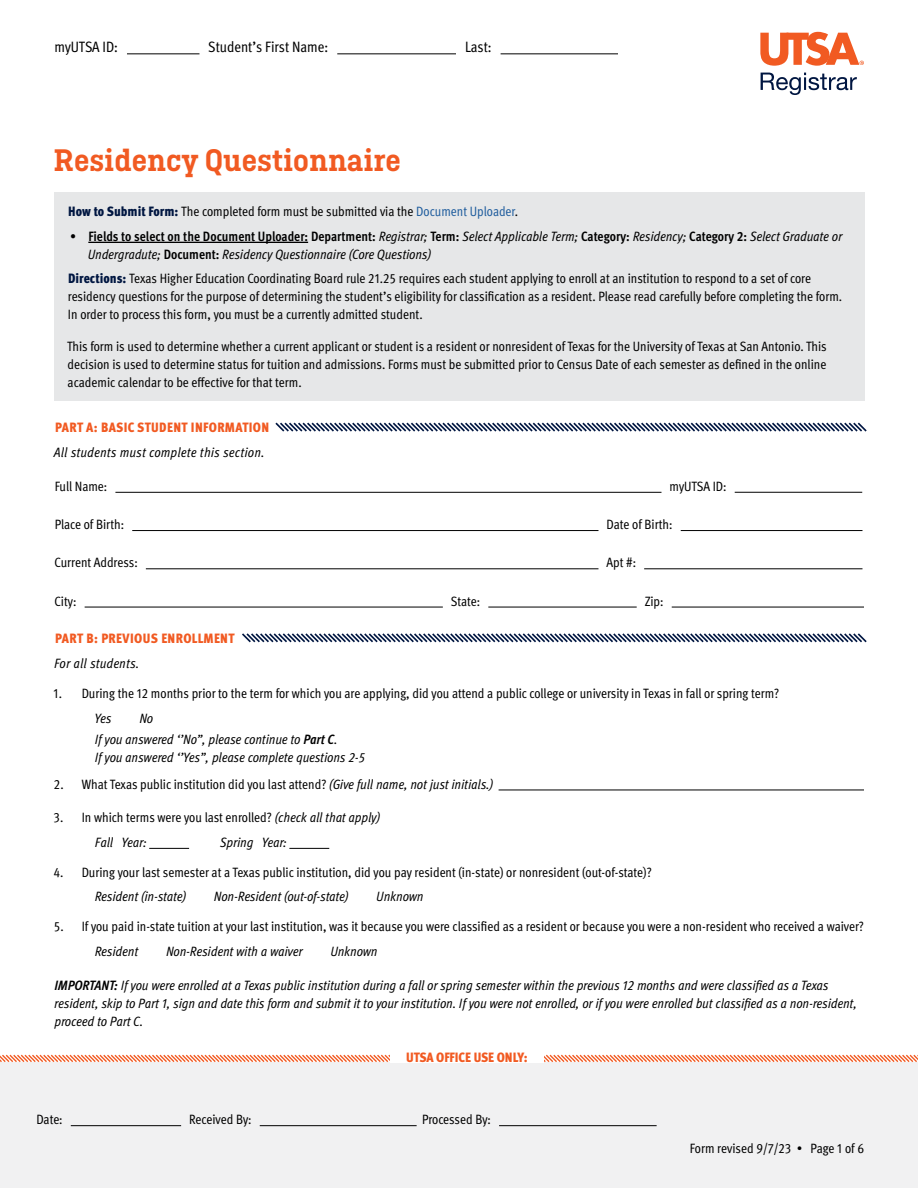
<style>
.page{position:relative;width:918px;height:1188px;background:#fff}
.page>*{position:absolute;margin:0;border:0;box-sizing:border-box;transform-origin:0 0}
.Form_Title{font:600 33px "Ciutadella Slab";color:#f15a22}
.t1{font:condensed 15px "Meta OT";color:#000}
.Important_Note__Grey_bg{font:condensed 13.5px/18px "Meta OT";color:#000}
.Check_Box_List{font:italic condensed 13.5px/18px "Meta OT";color:#000}
.Answer__Radio_Button_Check_Second_Indent{font:italic condensed 13.5px "Meta OT";color:#000}
.Signature_Line{font:condensed 13.5px "Meta OT";color:#000}
.Form_Field__Basic_Pgh{font:condensed 13.5px "Meta OT";letter-spacing:-.005em;color:#000}
.All_Caps_Section_Titles{font:900 condensed 13.5px "Meta OT";letter-spacing:.025em;color:#f15a22}
.All_Caps_Section_Titles-2{font:italic condensed 13.5px "Meta OT";letter-spacing:.02em;color:#000}
.Form_Field__Basic_Pgh-2{font:900 condensed 13.5px "Meta OT";letter-spacing:-.01em;color:#f15a22}
.s1{font-weight:900;color:#001641}
.s2{color:#215e9e}
.s3{font-weight:700;font-style:normal}
.s4{font-weight:700}
.s5{font-style:italic}
</style>
<div class="page">
<hr style="left:127px;top:53px;width:72px;height:1px;background:#000">
<hr style="left:337px;top:53px;width:119px;height:1px;background:#000">
<hr style="left:501px;top:53px;width:117px;height:1px;background:#000">
<svg style="left:760px;top:32px;width:104px;height:34px"></svg>
<svg style="left:761px;top:73px;width:96px;height:22px"></svg>
<div style="left:54px;top:192px;width:810px;height:208px;background:#e6e7e8"></div>
<hr style="left:88px;top:242px;width:220px;height:1px;background:#000">
<hr style="left:115px;top:492px;width:546px;height:1px;background:#000">
<hr style="left:735px;top:492px;width:127px;height:1px;background:#000">
<hr style="left:132px;top:530px;width:467px;height:1px;background:#000">
<hr style="left:681px;top:530px;width:181px;height:1px;background:#000">
<hr style="left:146px;top:568px;width:452px;height:1px;background:#000">
<hr style="left:644px;top:568px;width:219px;height:1px;background:#000">
<hr style="left:85px;top:607px;width:358px;height:1px;background:#000">
<hr style="left:488px;top:607px;width:149px;height:1px;background:#000">
<hr style="left:672px;top:607px;width:192px;height:1px;background:#000">
<svg style="left:275px;top:422px;width:592px;height:10px"></svg>
<svg style="left:242px;top:633px;width:625px;height:10px"></svg>
<hr style="left:499px;top:790px;width:365px;height:1px;background:#000">
<hr style="left:149px;top:848px;width:40px;height:1px;background:#000">
<hr style="left:289px;top:848px;width:40px;height:1px;background:#000">
<div style="left:0;top:1063px;width:918px;height:125px;background:#f1f1f2"></div>
<svg style="left:0;top:1054px;width:918px;height:9px"></svg>
<div style="left:390px;top:1051px;width:153px;height:12px;background:#fff"></div>
<hr style="left:71px;top:1125px;width:110px;height:1px;background:#000">
<hr style="left:260px;top:1125px;width:157px;height:1px;background:#000">
<hr style="left:499px;top:1125px;width:158px;height:1px;background:#000">
<p class="t1" style="left:55px;top:38px;width:65px">myUTSA ID:</p>
<p class="t1" style="left:208px;top:38px;width:121px">Student’s First Name:</p>
<p class="t1" style="left:465px;top:38px;width:28px">Last:</p>
<p class="Form_Title" style="left:54px;top:141px;width:349px">Residency Questionnaire</p>
<p class="Important_Note__Grey_bg" style="left:68px;top:202px;width:452px"><span class="s1">How to Submit Form:</span> The completed form must be submitted via the <span class="s2">Document Uploader</span>.</p>
<p class="Check_Box_List" style="left:88px;top:227px;width:756px;text-indent:-18px"><span class="s3">• Fields to select on the Document Uploader: Department:</span> Registrar; <span class="s3">Term:</span> Select Applicable Term; <span class="s3">Category:</span> Residency; <span class="s3">Category 2:</span> Select Graduate or<br>Undergradute; <span class="s3">Document:</span> Residency Questionnaire (Core Questions)</p>
<p class="Important_Note__Grey_bg" style="left:68px;top:269px;width:776px"><span class="s1">Directions:</span> Texas Higher Education Coordinating Board rule 21.25 requires each student applying to enroll at an institution to respond to a set of core residency questions for the purpose of determining the student’s eligibility for classification as a resident. Please read carefully before completing the form.<br>In order to process this form, you must be a currently admitted student.</p>
<p class="Important_Note__Grey_bg" style="left:67px;top:337px;width:761px;text-align:justify">This form is used to determine whether a current applicant or student is a resident or nonresident of Texas for the University of Texas at San Antonio. This decision is used to determine status for tuition and admissions. Forms must be submitted prior to Census Date of each semester as defined in the online academic calendar to be effective for that term.</p>
<p class="All_Caps_Section_Titles" style="left:55px;top:419px;width:216px">PART A: BASIC STUDENT INFORMATION</p>
<p class="All_Caps_Section_Titles-2" style="left:54px;top:444px;width:212px">All students must complete this section.</p>
<p class="Signature_Line" style="left:55px;top:478px;width:54px">Full Name:</p>
<p class="Signature_Line" style="left:670px;top:478px;width:58px">myUTSA ID:</p>
<p class="Signature_Line" style="left:55px;top:516px;width:71px">Place of Birth:</p>
<p class="Signature_Line" style="left:607px;top:516px;width:67px">Date of Birth:</p>
<p class="Signature_Line" style="left:55px;top:554px;width:85px">Current Address:</p>
<p class="Signature_Line" style="left:607px;top:554px;width:31px">Apt #:</p>
<p class="Signature_Line" style="left:55px;top:592px;width:23px">City:</p>
<p class="Signature_Line" style="left:451px;top:592px;width:31px">State:</p>
<p class="Signature_Line" style="left:645px;top:592px;width:20px">Zip:</p>
<p class="All_Caps_Section_Titles" style="left:55px;top:630px;width:181px">PART B: PREVIOUS ENROLLMENT</p>
<p class="All_Caps_Section_Titles-2" style="left:54px;top:655px;width:86px">For all students.</p>
<p class="Important_Note__Grey_bg" style="left:54px;top:684px;width:727px">1. During the 12 months prior to the term for which you are applying, did you attend a public college or university in Texas in fall or spring term?</p>
<p class="Check_Box_List" style="left:95px;top:709px;width:18px">Yes</p>
<p class="Check_Box_List" style="left:139px;top:709px;width:15px">No</p>
<p class="Answer__Radio_Button_Check_Second_Indent" style="left:95px;top:730px;width:244px">If you answered ‘’No”, please continue to <span class="s4">Part C</span>.</p>
<p class="Answer__Radio_Button_Check_Second_Indent" style="left:95px;top:748px;width:272px">If you answered ‘’Yes”, please complete questions 2-5</p>
<p class="Important_Note__Grey_bg" style="left:54px;top:774px;width:441px">2. What Texas public institution did you last attend? <span class="s5">(Give full name, not just initials.)</span></p>
<p class="Important_Note__Grey_bg" style="left:54px;top:808px;width:328px">3. In which terms were you last enrolled? <span class="s5">(check all that apply)</span></p>
<p class="Check_Box_List" style="left:95px;top:833px;width:53px">Fall Year:</p>
<p class="Check_Box_List" style="left:220px;top:833px;width:68px">Spring Year:</p>
<p class="Important_Note__Grey_bg" style="left:53px;top:862px;width:600px">4. During your last semester at a Texas public institution, did you pay resident (in-state) or nonresident (out-of-state)?</p>
<p class="Check_Box_List" style="left:95px;top:888px;width:93px">Resident (in-state)</p>
<p class="Check_Box_List" style="left:214px;top:888px;width:136px">Non-Resident (out-of-state)</p>
<p class="Check_Box_List" style="left:376px;top:888px;width:49px">Unknown</p>
<p class="Important_Note__Grey_bg" style="left:54px;top:917px;width:812px">5. If you paid in-state tuition at your last institution, was it because you were classified as a resident or because you were a non-resident who received a waiver?</p>
<p class="Check_Box_List" style="left:95px;top:942px;width:45px">Resident</p>
<p class="Check_Box_List" style="left:166px;top:942px;width:138px">Non-Resident with a waiver</p>
<p class="Check_Box_List" style="left:330px;top:942px;width:49px">Unknown</p>
<p class="Check_Box_List" style="left:54px;top:976px;width:804px"><span class="s4">IMPORTANT:</span> If you were enrolled at a Texas public institution during a fall or spring semester within the previous 12 months and were classified as a Texas resident, skip to Part 1, sign and date this form and submit it to your institution. If you were not enrolled, or if you were enrolled but classified as a non-resident, proceed to Part C.</p>
<p class="Form_Field__Basic_Pgh-2" style="left:406px;top:1048px;width:123px">UTSA OFFICE USE ONLY:</p>
<p class="Form_Field__Basic_Pgh" style="left:36px;top:1111px;width:28px">Date:</p>
<p class="Form_Field__Basic_Pgh" style="left:189px;top:1111px;width:64px">Received By:</p>
<p class="Form_Field__Basic_Pgh" style="left:422px;top:1111px;width:70px">Processed By:</p>
<p class="Form_Field__Basic_Pgh" style="left:690px;top:1140px;width:176px">Form revised 9/7/23 • Page 1 of 6</p>
</div>
